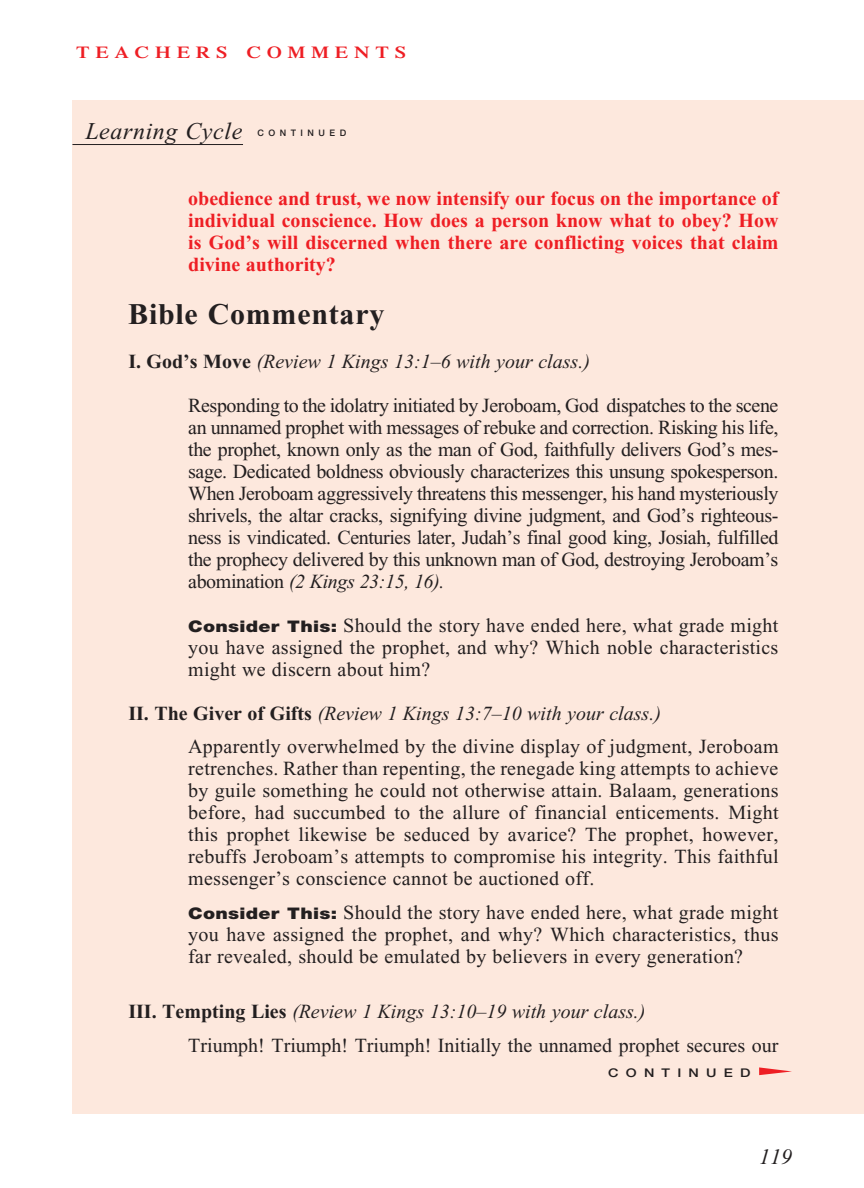
<style>
.page{position:relative;width:864px;height:1188px;background:#fff}
.page>*{position:absolute;margin:0;border:0;box-sizing:border-box;transform-origin:0 0}
.T_Aim_hang_indent{font:700 30px "Times New Roman";letter-spacing:.025em;color:#231f20}
.Main_Head__Small__Te{font:italic 24px "Times New Roman";letter-spacing:.025em;color:#231f20}
.t1{font:italic 22px "Times New Roman";color:#231f20}
.Consider_This{font:20px/22px "Times New Roman";letter-spacing:.015em;color:#231f20;text-align:justify}
.Objectives_Body_Text{font:20px/22px "Times New Roman";letter-spacing:-.02em;color:#231f20;text-align:justify}
.T_Aim_hang_indent-2{font:700 20px/22px "Times New Roman";color:#ee1e24;text-align:justify}
.Roman_Numeral_Sub_He{font:italic 20px "Times New Roman";color:#231f20}
.First_Line_Space_Tea{font:20px/22px "Times New Roman";letter-spacing:.015em;color:#231f20;text-align:justify}
.t2{font:600 16.8px "Times";letter-spacing:.285em;color:#ee1e24;scale:1.2 1}
._01-Daily_head{font:500 12px "Helvetica Neue";letter-spacing:.5em;color:#231f20;scale:1.2 1}
.Main_Head__Small__Te-2{font:500 9px "Helvetica Neue";letter-spacing:.5em;color:#231f20}
.s1{font-weight:700;font-style:normal}
.s2{font-style:italic}
.s3{font-family:"Helvetica Neue";font-weight:900;font-size:16px}
</style>
<div class="page">
<div style="left:73px;top:100px;width:791px;height:1013px;background:#fde8dd"></div>
<hr style="left:72px;top:144px;width:171px;height:1px;background:#231f20">
<svg style="left:759px;top:1067px;width:33px;height:8px"></svg>
<hr style="left:0;top:1022px;width:1px;height:124px;background:#fde8dd">
<p class="t2" style="left:76px;top:42px;width:276px">TEACHERS COMMENTS</p>
<p class="Main_Head__Small__Te" style="left:85px;top:118px;width:159px">Learning Cycle</p>
<p class="Main_Head__Small__Te-2" style="left:257px;top:128px;width:90px">CONTINUED</p>
<p class="T_Aim_hang_indent-2" style="left:188px;top:187px;width:592px">obedience and trust, we now intensify our focus on the importance of individual conscience. How does a person know what to obey? How is God’s will discerned when there are conflicting voices that claim divine authority?</p>
<p class="T_Aim_hang_indent" style="left:128px;top:297px;width:258px">Bible Commentary</p>
<p class="Roman_Numeral_Sub_He" style="left:128px;top:350px;width:463px"><span class="s1">I. God’s Move</span> (Review 1 Kings 13:1–6 with your class.)</p>
<p class="Objectives_Body_Text" style="left:188px;top:394px;width:592px">Responding to the idolatry initiated by Jeroboam, God dispatches to the scene an unnamed prophet with messages of rebuke and correction. Risking his life, the prophet, known only as the man of God, faithfully delivers God’s mes&shy;sage. Dedicated boldness obviously characterizes this unsung spokesperson.<br>When Jeroboam aggressively threatens this messenger, his hand mysteriously shrivels, the altar cracks, signifying divine judgment, and God’s righteous&shy;ness is vindicated. Centuries later, Judah’s final good king, Josiah, fulfilled the prophecy delivered by this unknown man of God, destroying Jeroboam’s abomination <span class="s2">(2 Kings 23:15, 16).</span></p>
<p class="First_Line_Space_Tea" style="left:188px;top:614px;width:592px"><span class="s3">Consider This:</span> Should the story have ended here, what grade might you have assigned the prophet, and why? Which noble characteristics might we discern about him?</p>
<p class="Roman_Numeral_Sub_He" style="left:128px;top:702px;width:534px"><span class="s1">II. The Giver of Gifts</span> (Review 1 Kings 13:7–10 with your class.)</p>
<p class="Consider_This" style="left:188px;top:735px;width:592px">Apparently overwhelmed by the divine display of judgment, Jeroboam retrenches. Rather than repenting, the renegade king attempts to achieve by guile something he could not otherwise attain. Balaam, generations before, had succumbed to the allure of financial enticements. Might this prophet likewise be seduced by avarice? The prophet, however, rebuffs Jeroboam’s attempts to compromise his integrity. This faithful messenger’s conscience cannot be auctioned off.</p>
<p class="Consider_This" style="left:188px;top:901px;width:592px"><span class="s3">Consider This:</span> Should the story have ended here, what grade might you have assigned the prophet, and why? Which characteristics, thus far revealed, should be emulated by believers in every generation?</p>
<p class="Roman_Numeral_Sub_He" style="left:128px;top:1001px;width:519px"><span class="s1">III. Tempting Lies</span> (Review 1 Kings 13:10–19 with your class.)</p>
<p class="Consider_This" style="left:188px;top:1034px;width:592px">Triumph! Triumph! Triumph! Initially the unnamed prophet secures our</p>
<p class="_01-Daily_head" style="left:608px;top:1065px;width:120px">CONTINUED</p>
<p class="t1" style="left:759px;top:1145px;width:34px">119</p>
</div>
